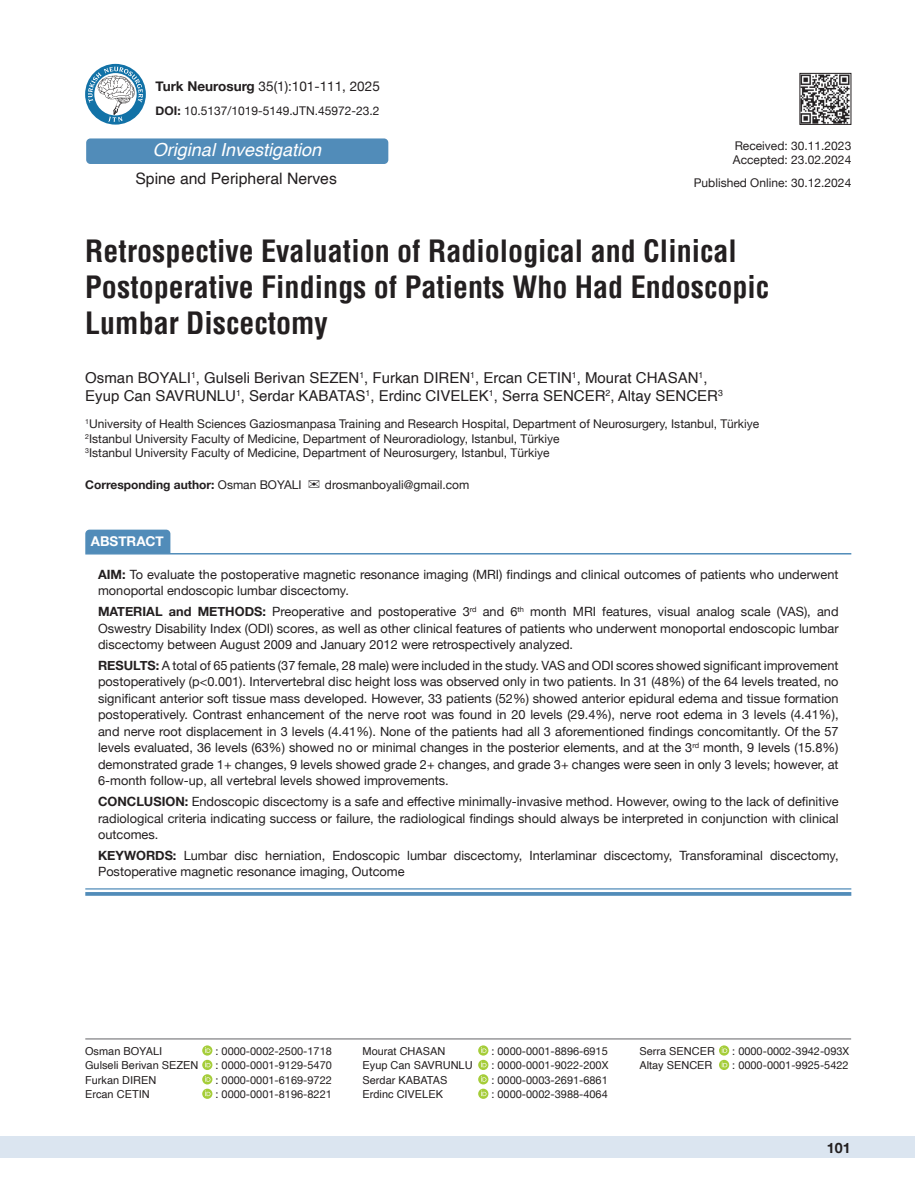
<style>
.page{position:relative;width:915px;height:1191px;background:#fff}
.page>*{position:absolute;margin:0;border:0;box-sizing:border-box;transform-origin:0 0}
.t1{font:700 condensed 30px/36px "Helvetica";color:#231f20}
.t2{font:italic 18px "Helvetica";color:#fff}
.t3{font:15.75px "Helvetica";color:#231f20}
.t4{font:15px/18px "Helvetica";color:#231f20}
.t5{font:700 14.25px "Helvetica Neue";color:#231f20}
.t6{font:13.5px "Helvetica Neue";color:#231f20}
.t7{font:700 13.5px "Helvetica Neue";color:#fff}
.t8{font:12.75px/16.5px "Helvetica Neue";color:#231f20;text-align:justify}
.t9{font:12px/14.4px "Helvetica Neue";color:#231f20}
.t10{font:700 12px "Helvetica Neue";color:#231f20}
.t11{font:10.95px "Helvetica Neue";color:#231f20}
.t12{font:10.95px "Helvetica";color:#231f20}
.s1{font-weight:700}
.s2{font-weight:400}
</style>
<div class="page">
<div style="left:0;top:1136px;width:914px;height:22px;background:#dbe5f0"></div>
<hr style="left:85px;top:1038px;width:765px;height:1px;background:#636366">
<div style="left:85px;top:529px;width:85px;height:24px;background:#518cb9"></div>
<svg style="left:85px;top:889px;width:766px;height:1px"></svg>
<hr style="left:85px;top:553px;width:766px;height:1px;background:#518cb9">
<hr style="left:85px;top:888px;width:766px;height:1px;background:#518cb9">
<hr style="left:85px;top:892px;width:766px;height:3px;background:#518cb9">
<img style="left:801px;top:75px;width:47px;height:48px">
<div style="left:799px;top:73px;width:51px;height:52px;border:1px solid #231f20"></div>
<svg style="left:718px;top:1045px;width:11px;height:10px"></svg>
<svg style="left:721px;top:1047px;width:6px;height:5px"></svg>
<svg style="left:718px;top:1059px;width:11px;height:11px"></svg>
<svg style="left:721px;top:1061px;width:6px;height:6px"></svg>
<svg style="left:202px;top:1045px;width:10px;height:10px"></svg>
<svg style="left:205px;top:1047px;width:5px;height:5px"></svg>
<svg style="left:202px;top:1059px;width:10px;height:11px"></svg>
<svg style="left:205px;top:1061px;width:5px;height:6px"></svg>
<svg style="left:202px;top:1074px;width:10px;height:10px"></svg>
<svg style="left:205px;top:1076px;width:5px;height:5px"></svg>
<svg style="left:202px;top:1088px;width:10px;height:10px"></svg>
<svg style="left:205px;top:1090px;width:5px;height:6px"></svg>
<svg style="left:478px;top:1045px;width:10px;height:10px"></svg>
<svg style="left:480px;top:1047px;width:6px;height:5px"></svg>
<svg style="left:478px;top:1059px;width:10px;height:11px"></svg>
<svg style="left:480px;top:1061px;width:6px;height:6px"></svg>
<svg style="left:478px;top:1074px;width:10px;height:10px"></svg>
<svg style="left:480px;top:1076px;width:6px;height:5px"></svg>
<svg style="left:478px;top:1088px;width:10px;height:10px"></svg>
<svg style="left:480px;top:1090px;width:6px;height:6px"></svg>
<svg style="left:85px;top:64px;width:61px;height:61px"></svg>
<svg style="left:88px;top:67px;width:55px;height:55px"></svg>
<div style="left:86px;top:138px;width:302px;height:26px;background:#518cb9;border-radius:4px"></div>
<p class="t6" style="left:156px;top:76px;width:225px"><span class="s1">Turk Neurosurg</span> 35(1):101-111, 2025</p>
<p class="t9" style="left:156px;top:104px;width:225px"><span class="s1">DOI:</span> 10.5137/1019-5149.JTN.45972-23.2</p>
<h2 class="t2" style="left:153px;top:136px;width:170px">Original Investigation</h2>
<p class="t3" style="left:135px;top:166px;width:203px">Spine and Peripheral Nerves</p>
<p class="t9" style="left:732px;top:139px;width:120px">Received: 30.11.2023<br>Accepted: 23.02.2024</p>
<p class="t9" style="left:693px;top:176px;width:159px">Published Online: 30.12.2024</p>
<h1 class="t1" style="left:85px;top:233px;width:685px">Retrospective Evaluation of Radiological and Clinical<br>Postoperative Findings of Patients Who Had Endoscopic<br>Lumbar Discectomy</h1>
<p class="t4" style="left:85px;top:369px;width:639px">Osman BOYALI<sup>1</sup>, Gulseli Berivan SEZEN<sup>1</sup>, Furkan DIREN<sup>1</sup>, Ercan CETIN<sup>1</sup>, Mourat CHASAN<sup>1</sup>,<br>Eyup Can SAVRUNLU<sup>1</sup>, Serdar KABATAS<sup>1</sup>, Erdinc CIVELEK<sup>1</sup>, Serra SENCER<sup>2</sup>, Altay SENCER<sup>3</sup></p>
<p class="t9" style="left:85px;top:417px;width:675px"><sup>1</sup>University of Health Sciences Gaziosmanpasa Training and Research Hospital, Department of Neurosurgery, Istanbul, Türkiye<br><sup>2</sup>Istanbul University Faculty of Medicine, Department of Neuroradiology, Istanbul, Türkiye<br><sup>3</sup>Istanbul University Faculty of Medicine, Department of Neurosurgery, Istanbul, Türkiye</p>
<p class="t10" style="left:85px;top:475px;width:218px">Corresponding author: <span class="s2">Osman BOYALI</span></p>
<p class="t9" style="left:325px;top:478px;width:146px">drosmanboyali@gmail.com</p>
<p class="t7" style="left:91px;top:531px;width:75px">ABSTRACT</p>
<p class="t8" style="left:98px;top:567px;width:741px"><span class="s1">AIM:</span> To evaluate the postoperative magnetic resonance imaging (MRI) findings and clinical outcomes of patients who underwent monoportal endoscopic lumbar discectomy.</p>
<p class="t8" style="left:98px;top:604px;width:741px"><span class="s1">MATERIAL and METHODS:</span> Preoperative and postoperative 3<sup>rd</sup> and 6<sup>th</sup> month MRI features, visual analog scale (VAS), and Oswestry Disability Index (ODI) scores, as well as other clinical features of patients who underwent monoportal endoscopic lumbar discectomy between August 2009 and January 2012 were retrospectively analyzed.</p>
<p class="t8" style="left:98px;top:658px;width:741px"><span class="s1">RESULTS:</span> A total of 65 patients (37 female, 28 male) were included in the study. VAS and ODI scores showed significant improvement postoperatively (p&lt;0.001). Intervertebral disc height loss was observed only in two patients. In 31 (48%) of the 64 levels treated, no significant anterior soft tissue mass developed. However, 33 patients (52%) showed anterior epidural edema and tissue formation postoperatively. Contrast enhancement of the nerve root was found in 20 levels (29.4%), nerve root edema in 3 levels (4.41%), and nerve root displacement in 3 levels (4.41%). None of the patients had all 3 aforementioned findings concomitantly. Of the 57 levels evaluated, 36 levels (63%) showed no or minimal changes in the posterior elements, and at the 3<sup>rd</sup> month, 9 levels (15.8%) demonstrated grade 1+ changes, 9 levels showed grade 2+ changes, and grade 3+ changes were seen in only 3 levels; however, at 6-month follow-up, all vertebral levels showed improvements.</p>
<p class="t8" style="left:98px;top:794px;width:741px"><span class="s1">CONCLUSION:</span> Endoscopic discectomy is a safe and effective minimally-invasive method. However, owing to the lack of definitive radiological criteria indicating success or failure, the radiological findings should always be interpreted in conjunction with clinical outcomes.</p>
<p class="t8" style="left:98px;top:848px;width:741px"><span class="s1">KEYWORDS:</span> Lumbar disc herniation, Endoscopic lumbar discectomy, Interlaminar discectomy, Transforaminal discectomy,<br>Postoperative magnetic resonance imaging, Outcome</p>
<p class="t12" style="left:85px;top:1042px;width:79px">Osman BOYALI</p>
<p class="t11" style="left:215px;top:1043px;width:118px">: 0000-0002-2500-1718</p>
<p class="t12" style="left:85px;top:1057px;width:115px">Gulseli Berivan SEZEN</p>
<p class="t11" style="left:215px;top:1057px;width:118px">: 0000-0001-9129-5470</p>
<p class="t12" style="left:85px;top:1071px;width:73px">Furkan DIREN</p>
<p class="t11" style="left:215px;top:1072px;width:118px">: 0000-0001-6169-9722</p>
<p class="t12" style="left:85px;top:1085px;width:66px">Ercan CETIN</p>
<p class="t11" style="left:215px;top:1086px;width:118px">: 0000-0001-8196-8221</p>
<p class="t12" style="left:362px;top:1042px;width:84px">Mourat CHASAN</p>
<p class="t11" style="left:491px;top:1043px;width:118px">: 0000-0001-8896-6915</p>
<p class="t12" style="left:362px;top:1057px;width:111px">Eyup Can SAVRUNLU</p>
<p class="t11" style="left:491px;top:1057px;width:118px">: 0000-0001-9022-200X</p>
<p class="t12" style="left:362px;top:1071px;width:86px">Serdar KABATAS</p>
<p class="t11" style="left:491px;top:1072px;width:118px">: 0000-0003-2691-6861</p>
<p class="t12" style="left:362px;top:1085px;width:82px">Erdinc CIVELEK</p>
<p class="t11" style="left:491px;top:1086px;width:118px">: 0000-0002-3988-4064</p>
<p class="t12" style="left:639px;top:1042px;width:77px">Serra SENCER</p>
<p class="t11" style="left:732px;top:1043px;width:118px">: 0000-0002-3942-093X</p>
<p class="t12" style="left:639px;top:1057px;width:75px">Altay SENCER</p>
<p class="t11" style="left:732px;top:1057px;width:118px">: 0000-0001-9925-5422</p>
<p class="t5" style="left:826px;top:1137px;width:25px">101</p>
</div>
